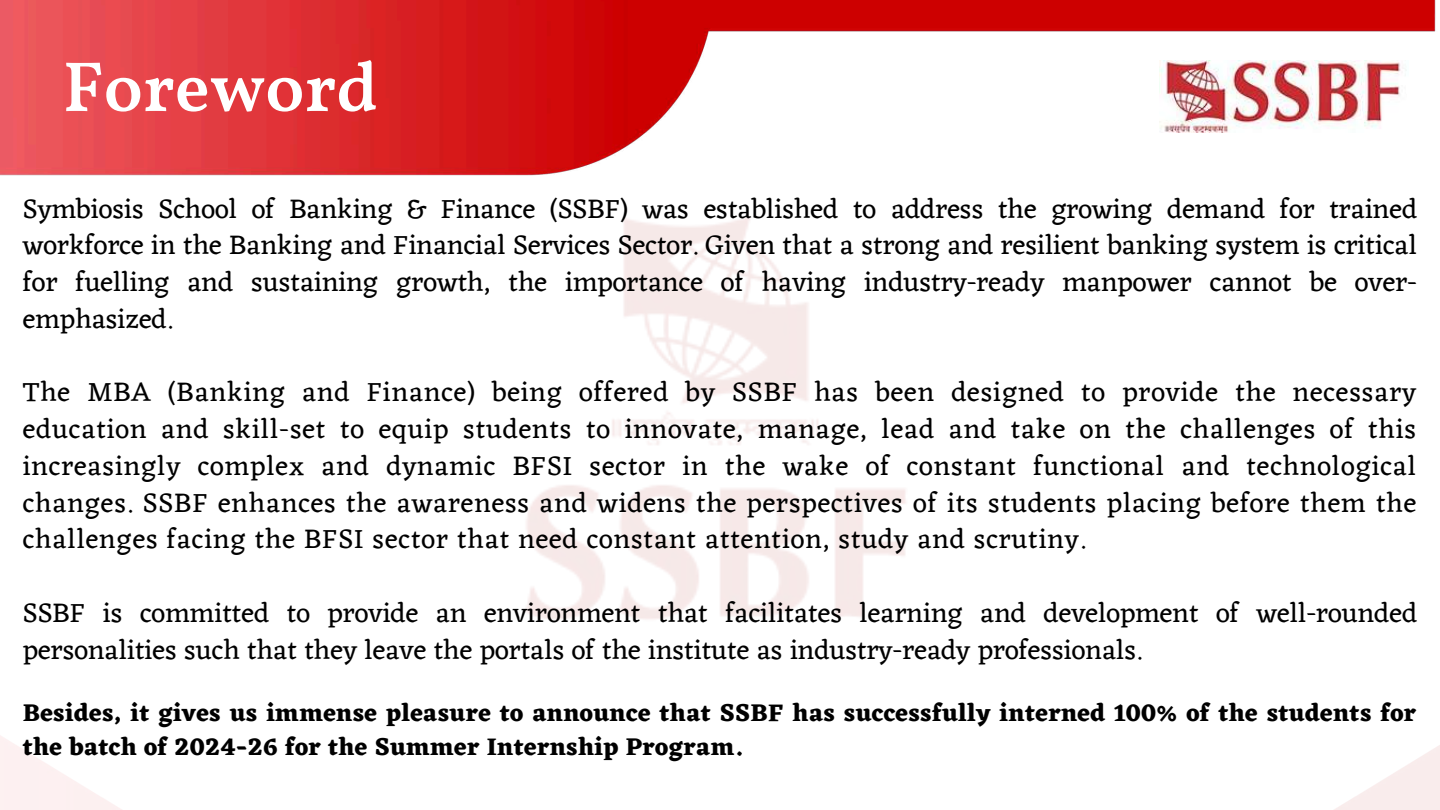
<style>
.page{position:relative;width:1440px;height:810px;background:#fff}
.page>*{position:absolute;margin:0;border:0;box-sizing:border-box;transform-origin:0 0}
.t1{font:600 71px "Vollkorn";color:#fff}
.t2{font:27.9px/36.8px "Eczar";color:#000;text-align:justify}
.t3{font:700 25px/34.5px "Eczar";letter-spacing:.015em;color:#000}
</style>
<div class="page">
<img style="left:0;top:0;width:1436px;height:176px">
<img style="left:499px;top:146px;width:441px;height:473px">
<h1 class="t1" style="left:63px;top:58px;width:317px">Foreword</h1>
<p class="t2" style="left:23px;top:190px;width:1396px">Symbiosis School of Banking &amp; Finance (SSBF) was established to address the growing demand for trained workforce in the Banking and Financial Services Sector. Given that a strong and resilient banking system is critical for fuelling and sustaining growth, the importance of having industry-ready manpower cannot be over&shy;emphasized.</p>
<p class="t2" style="left:23px;top:373px;width:1395px">The MBA (Banking and Finance) being offered by SSBF has been designed to provide the necessary education and skill-set to equip students to innovate, manage, lead and take on the challenges of this increasingly complex and dynamic BFSI sector in the wake of constant functional and technological changes. SSBF enhances the awareness and widens the perspectives of its students placing before them the challenges facing the BFSI sector that need constant attention, study and scrutiny.</p>
<p class="t2" style="left:23px;top:594px;width:1396px">SSBF is committed to provide an environment that facilitates learning and development of well-rounded personalities such that they leave the portals of the institute as industry-ready professionals.</p>
<p class="t3" style="left:23px;top:695px;width:1395px">Besides, it gives us immense pleasure to announce that SSBF has successfully interned 100% of the students for the batch of 2024-26 for the Summer Internship Program.</p>
</div>
